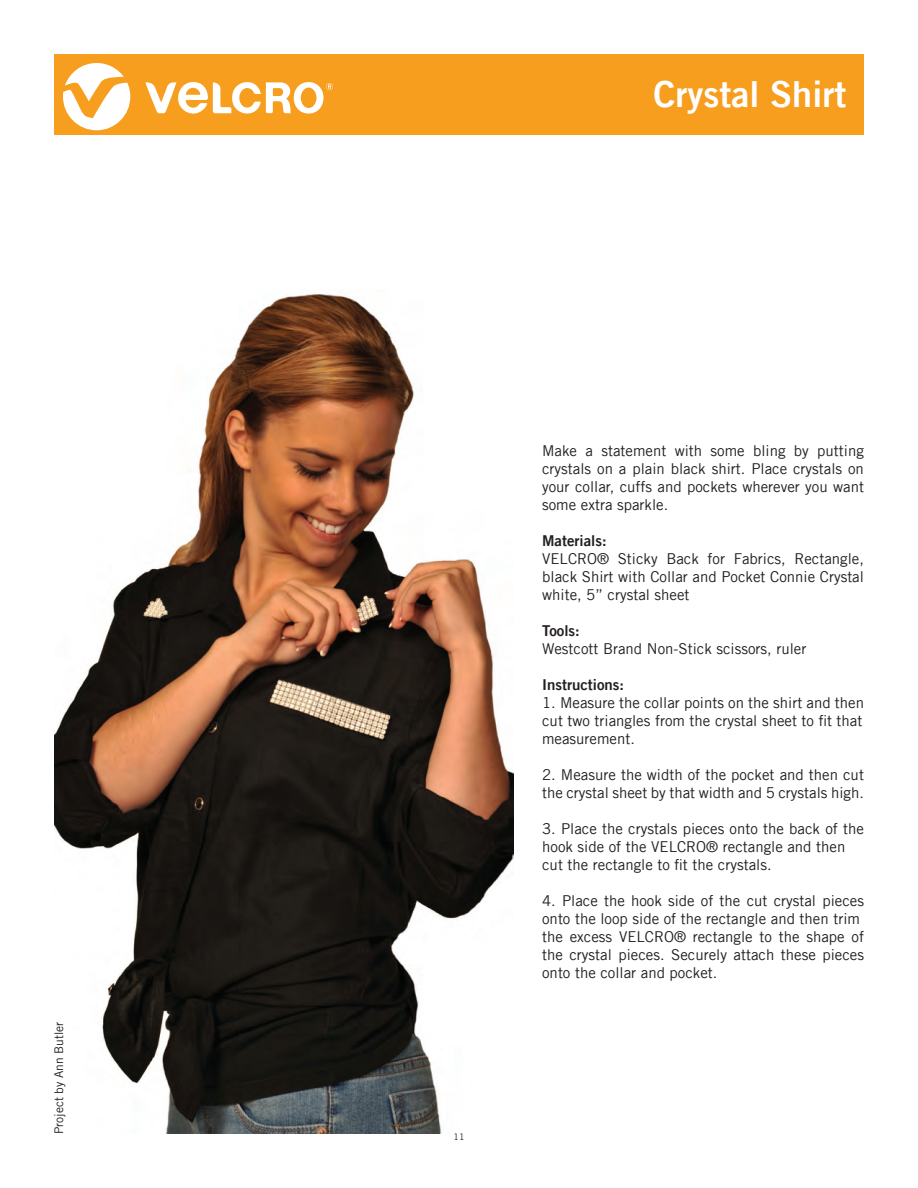
<style>
.page{position:relative;width:918px;height:1188px;background:#fff}
.page>*{position:absolute;margin:0;border:0;box-sizing:border-box;transform-origin:0 0}
.t1{font:36px "Trade Gothic LT Bold Two";color:#fff}
.t2{font:15px/18px "Trade Gothic LT";color:#231f20;text-align:justify}
.t3{font:15px "Trade Gothic LT Bold Two";color:#231f20}
.t4{font:12px "Trade Gothic LT";color:#231f20}
.t5{font:9px "Trade Gothic LT";color:#231f20}
</style>
<div class="page">
<div style="left:54px;top:54px;width:810px;height:81px;background:#f89e1e"></div>
<svg style="left:63px;top:63px;width:67px;height:67px"></svg>
<svg style="left:145px;top:82px;width:188px;height:32px"></svg>
<img style="left:54px;top:294px;width:459px;height:840px">
<p class="t4" style="left:51px;top:1134px;width:114px;rotate:-90deg">Project by Ann Butler</p>
<h1 class="t1" style="left:653px;top:72px;width:194px">Crystal Shirt</h1>
<p class="t5" style="left:454px;top:1132px;width:12px">11</p>
<p class="t2" style="left:542px;top:441px;width:323px">Make a statement with some bling by putting crystals on a plain black shirt. Place crystals on your collar, cuffs and pockets wherever you want some extra sparkle.</p>
<p class="t3" style="left:542px;top:531px;width:66px">Materials:</p>
<p class="t2" style="left:542px;top:549px;width:323px">VELCRO® Sticky Back for Fabrics, Rectangle, black Shirt with Collar and Pocket Connie Crystal white, 5” crystal sheet</p>
<p class="t3" style="left:542px;top:621px;width:39px">Tools:</p>
<p class="t2" style="left:542px;top:639px;width:266px">Westcott Brand Non-Stick scissors, ruler</p>
<p class="t3" style="left:542px;top:675px;width:84px">Instructions:</p>
<p class="t2" style="left:542px;top:693px;width:323px">1. Measure the collar points on the shirt and then cut two triangles from the crystal sheet to fit that measurement.</p>
<p class="t2" style="left:542px;top:765px;width:323px">2. Measure the width of the pocket and then cut the crystal sheet by that width and 5 crystals high.</p>
<p class="t2" style="left:542px;top:819px;width:323px;text-align:left">3. Place the crystals pieces onto the back of the hook side of the VELCRO® rectangle and then cut the rectangle to fit the crystals.</p>
<p class="t2" style="left:542px;top:891px;width:323px;text-align:left">4. Place the hook side of the cut crystal pieces onto the loop side of the rectangle and then trim the excess VELCRO® rectangle to the shape of the crystal pieces. Securely attach these pieces onto the collar and pocket.</p>
</div>
